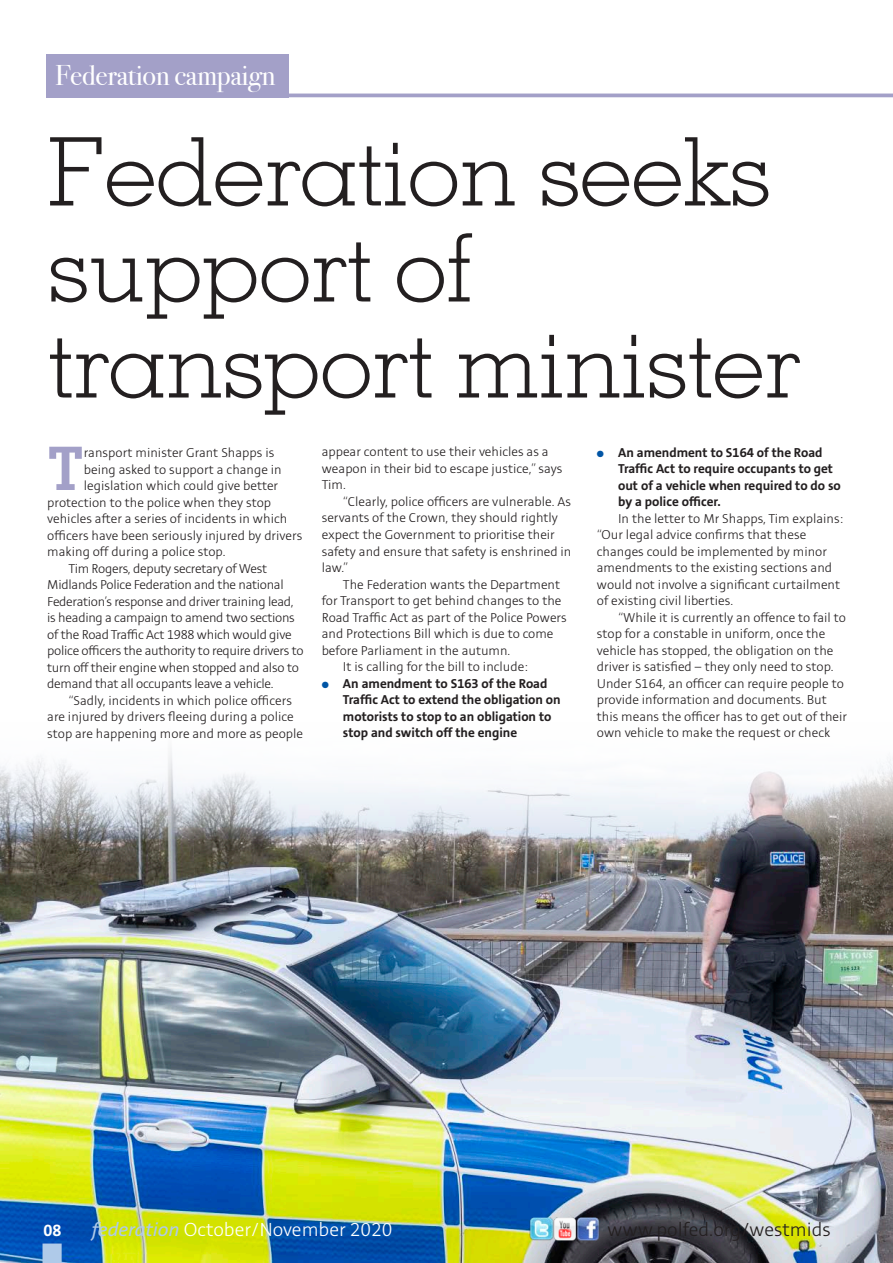
<style>
.page{position:relative;width:893px;height:1263px;background:#fff}
.page>*{position:absolute;margin:0;border:0;box-sizing:border-box;transform-origin:0 0}
.t1{font:300 94.5px/96px "Memphis";letter-spacing:-.01em;color:#231f20}
.t2{font:700 60px "Memphis";color:#a3a0c8}
.t3{font:28.5px "Bodoni Svty Two OSITCTT";letter-spacing:-.01em;color:#fff}
.t4{font:300 21px "Stinnes Sans";color:#fff}
.t5{font:300 21px "Stinnes Sans";color:#231f20}
.t6{font:700 18px "Stinnes Sans";color:#fff}
.t7{font:300 14.25px/16.5px "Stinnes Sans";color:#231f20}
.t8{font:300 14.25px/16.5px "Stinnes Sans";letter-spacing:-.02em;color:#231f20}
.t9{font:700 14.25px/16.5px "Stinnes Sans";color:#231f20}
.s1{color:#0155a5}
.s2{font-weight:400;font-style:italic;color:#afcae9}
</style>
<div class="page">
<img style="left:0;top:750px;width:893px;height:513px">
<div style="left:46px;top:54px;width:243px;height:43px;background:#a3a0c8"></div>
<hr style="left:46px;top:94px;width:847px;height:3px;background:#a3a0c8">
<div style="left:43px;top:1243px;width:19px;height:20px;background:#afcae9"></div>
<img style="left:529px;top:1217px;width:71px;height:24px">
<p class="t3" style="left:55px;top:58px;width:222px">Federation campaign</p>
<p class="t1" style="left:47px;top:122px;width:755px">Federation seeks support of transport minister</p>
<p class="t7" style="left:322px;top:444px;width:242px">appear content to use their vehicles as a weapon in their bid to escape justice,” says<br>Tim.</p>
<p class="t7" style="left:322px;top:494px;width:251px;text-indent:21px">“Clearly, police officers are vulnerable. As servants of the Crown, they should rightly expect the Government to prioritise their safety and ensure that safety is enshrined in law.”</p>
<p class="t7" style="left:322px;top:576px;width:247px;text-indent:21px">The Federation wants the Department for Transport to get behind changes to the Road Traffic Act as part of the Police Powers and Protections Bill which is due to come before Parliament in the autumn.</p>
<p class="t7" style="left:343px;top:659px;width:187px">It is calling for the bill to include:</p>
<p class="t9" style="left:343px;top:675px;width:219px;text-indent:-21px"><span class="s1">●</span> An amendment to S163 of the Road Traffic Act to extend the obligation on motorists to stop to an obligation to stop and switch off the engine</p>
<p class="t2" style="left:47px;top:431px;width:38px">T</p>
<p class="t7" style="left:84px;top:445px;width:192px">ransport minister Grant Shapps is</p>
<p class="t9" style="left:618px;top:445px;width:224px;text-indent:-21px"><span class="s1">●</span> An amendment to S164 of the Road<br>Traffic Act to require occupants to get out of a vehicle when required to do so by a police officer.</p>
<p class="t7" style="left:597px;top:511px;width:248px;text-indent:21px">In the letter to Mr Shapps, Tim explains: “Our legal advice confirms that these changes could be implemented by minor amendments to the existing sections and would not involve a significant curtailment of existing civil liberties.</p>
<p class="t7" style="left:597px;top:610px;width:252px;text-indent:21px">“While it is currently an offence to fail to stop for a constable in uniform, once the vehicle has stopped, the obligation on the driver is satisfied – they only need to stop.<br>Under S164, an officer can require people to provide information and documents. But this means the officer has to get out of their own vehicle to make the request or check</p>
<p class="t7" style="left:84px;top:461px;width:199px">being asked to support a change in</p>
<p class="t7" style="left:84px;top:478px;width:196px">legislation which could give better</p>
<p class="t7" style="left:47px;top:494px;width:225px">protection to the police when they stop</p>
<p class="t7" style="left:47px;top:511px;width:242px">vehicles after a series of incidents in which</p>
<p class="t7" style="left:47px;top:527px;width:257px">officers have been seriously injured by drivers</p>
<p class="t7" style="left:47px;top:544px;width:180px">making off during a police stop.</p>
<p class="t8" style="left:47px;top:560px;width:258px;text-indent:21px">Tim Rogers, deputy secretary of West Midlands Police Federation and the national Federation’s response and driver training lead, is heading a campaign to amend two sections of the Road Traffic Act 1988 which would give police officers the authority to require drivers to turn off their engine when stopped and also to demand that all occupants leave a vehicle.</p>
<p class="t7" style="left:47px;top:692px;width:257px;text-indent:21px">“Sadly, incidents in which police officers are injured by drivers fleeing during a police stop are happening more and more as people</p>
<p class="t6" style="left:44px;top:1221px;width:19px">08</p>
<p class="t4" style="left:92px;top:1219px;width:302px"><span class="s2">federation</span> October/November 2020</p>
<p class="t5" style="left:608px;top:1219px;width:225px">www.polfed.org/westmids</p>
</div>
